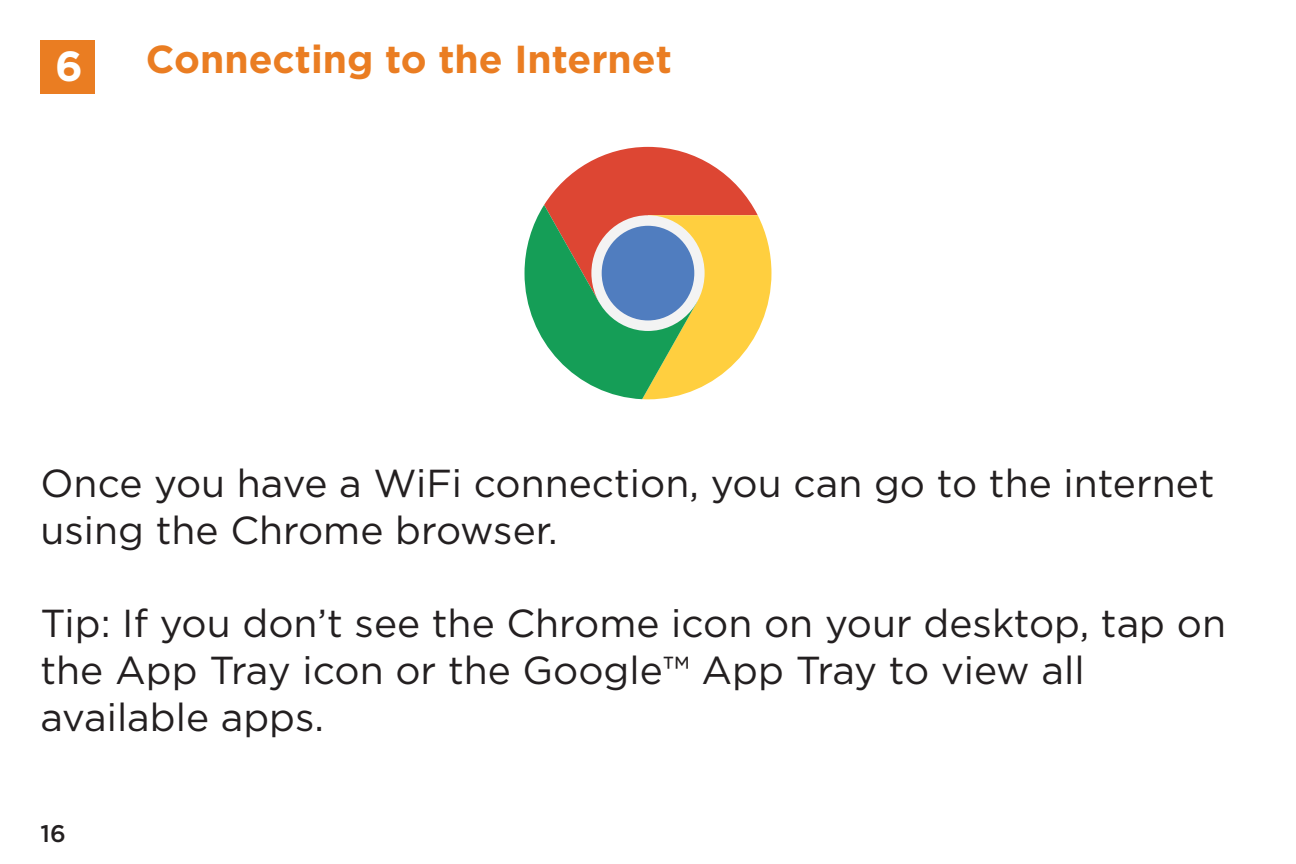
<style>
.page{position:relative;width:1296px;height:864px;background:#fff}
.page>*{position:absolute;margin:0;border:0;box-sizing:border-box;transform-origin:0 0}
.t1{font:700 42px "Gotham";color:#fff}
.t2{font:39px/46.8px "Gotham";color:#231f20}
.t3{font:700 39px "Gotham";color:#ea7d22}
.t4{font:500 24px "Gotham";color:#231f20}
</style>
<div class="page">
<div style="left:40px;top:40px;width:55px;height:54px;background:#ea7d22"></div>
<svg style="left:525px;top:147px;width:246px;height:252px"></svg>
<div style="left:591px;top:215px;width:114px;height:116px;background:#f3f3f3;border-radius:50%"></div>
<div style="left:602px;top:226px;width:92px;height:94px;background:#507dbf;border-radius:50%"></div>
<p class="t1" style="left:55px;top:42px;width:29px">6</p>
<p class="t3" style="left:146px;top:36px;width:528px">Connecting to the Internet</p>
<p class="t2" style="left:40px;top:459px;width:1176px">Once you have a WiFi connection, you can go to the internet using the Chrome browser.</p>
<p class="t2" style="left:40px;top:600px;width:1187px">Tip: If you don’t see the Chrome icon on your desktop, tap on the App Tray icon or the Google™ App Tray to view all</p>
<p class="t2" style="left:40px;top:693px;width:285px">available apps.</p>
<p class="t4" style="left:40px;top:820px;width:27px">16</p>
</div>
